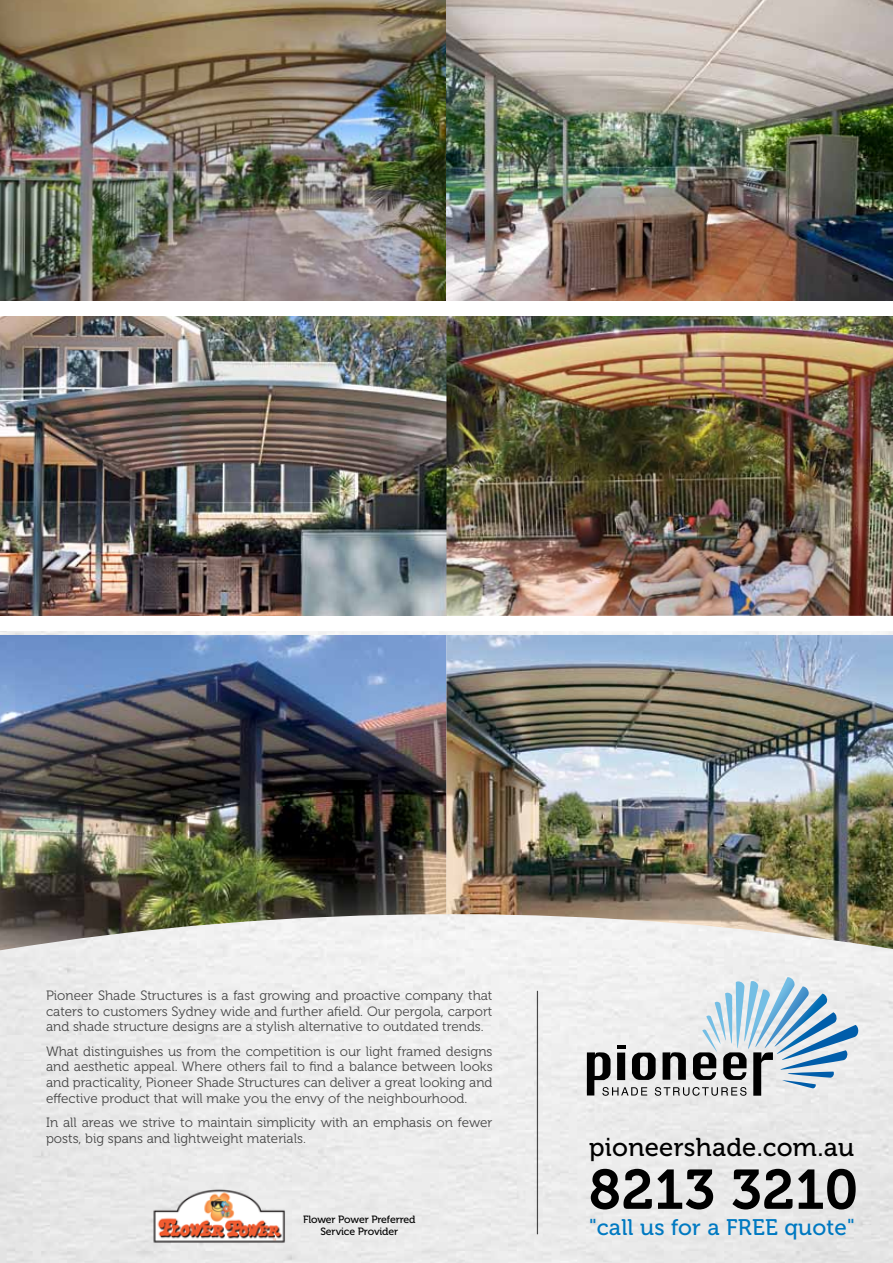
<style>
.page{position:relative;width:893px;height:1263px;background:#fff}
.page>*{position:absolute;margin:0;border:0;box-sizing:border-box;transform-origin:0 0}
.t1{font:55.5px "Museo 700";letter-spacing:.01em;color:#000}
.t2{font:25.8px "Museo 500";letter-spacing:.01em;color:#000}
.t3{font:22.5px "Museo 500";letter-spacing:.01em;color:#0079c1}
.t4{font:13.5px/15.8px "Museo 300";color:#000;text-align:justify}
.t5{font:10.5px "Museo 500";letter-spacing:-.01em;color:#000}
</style>
<div class="page">
<hr style="left:537px;top:991px;width:1px;height:243px;background:#000">
<img style="left:0;top:0;width:446px;height:616px">
<img style="left:446px;top:316px;width:447px;height:300px">
<img style="left:0;top:237px;width:893px;height:79px">
<img style="left:446px;top:0;width:447px;height:300px">
<svg style="left:587px;top:977px;width:273px;height:119px"></svg>
<img style="left:0;top:635px;width:893px;height:315px">
<img style="left:150px;top:1188px;width:138px;height:59px">
<p class="t4" style="left:46px;top:988px;width:448px">Pioneer Shade Structures is a fast growing and proactive company that caters to customers Sydney wide and further afield. Our pergola, carport and shade structure designs are a stylish alternative to outdated trends.</p>
<p class="t4" style="left:46px;top:1043px;width:448px">What distinguishes us from the competition is our light framed designs and aesthetic appeal. Where others fail to find a balance between looks and practicality, Pioneer Shade Structures can deliver a great looking and effective product that will make you the envy of the neighbourhood.</p>
<p class="t4" style="left:46px;top:1115px;width:448px">In all areas we strive to maintain simplicity with an emphasis on fewer posts, big spans and lightweight materials.</p>
<p class="t5" style="left:303px;top:1214px;width:114px">Flower Power Preferred</p>
<p class="t5" style="left:320px;top:1226px;width:79px">Service Provider</p>
<h2 class="t2" style="left:589px;top:1133px;width:266px">pioneershade.com.au</h2>
<h1 class="t1" style="left:589px;top:1159px;width:271px">8213 3210</h1>
<h3 class="t3" style="left:589px;top:1215px;width:267px">"call us for a free quote"</h3>
</div>
